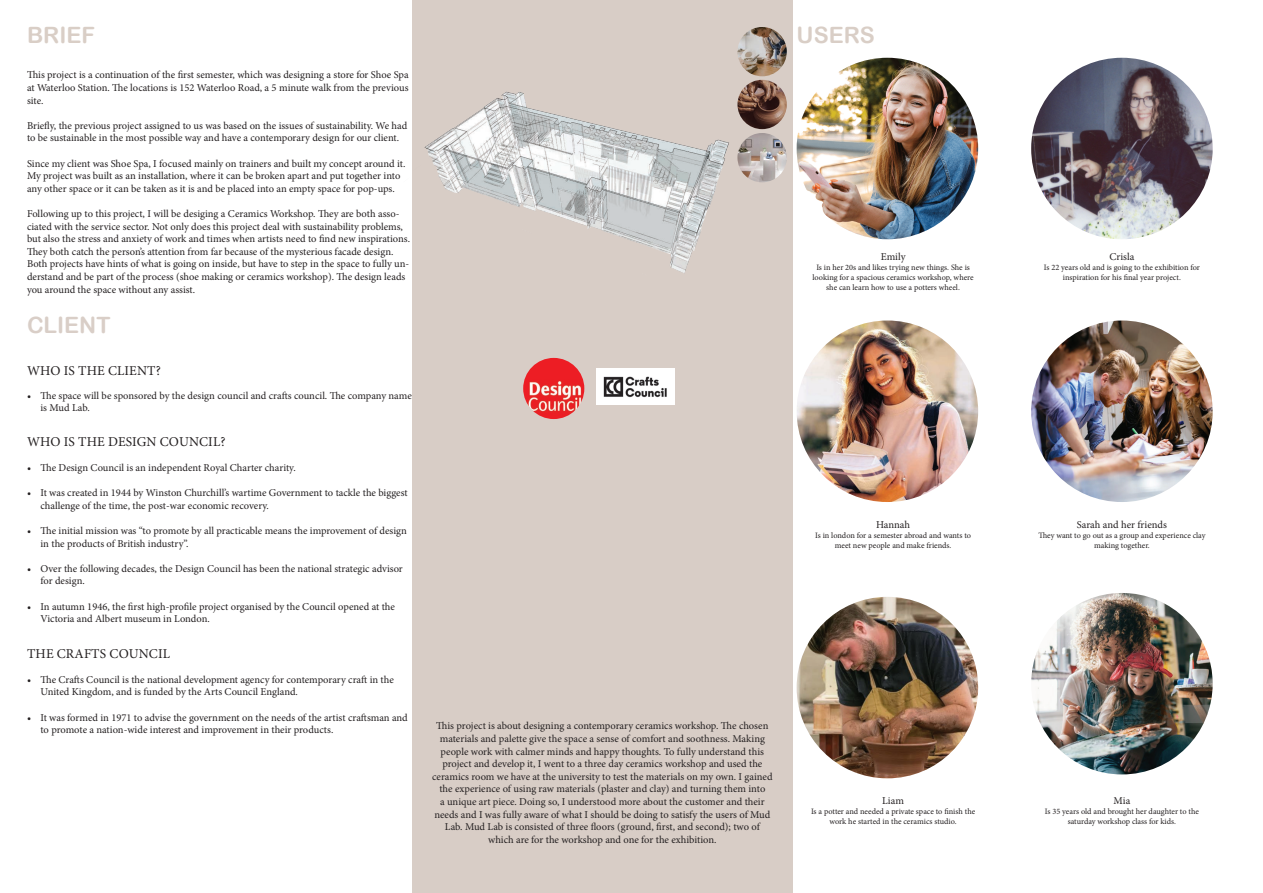
<style>
.page{position:relative;width:1263px;height:893px;background:#fff}
.page>*{position:absolute;margin:0;border:0;box-sizing:border-box;transform-origin:0 0}
.t1{font:22.5px "Arial Rounded MT Bold";color:#d9cec6}
.t2{font:22.5px "Arial Rounded MT Bold";color:#d9cec7}
.t3{font:13.5px "Minion Pro";letter-spacing:.01em;color:#231f20}
.t4{font:10.5px/12.6px "Minion Pro";letter-spacing:-.005em;color:#231f20}
.t5{font:8.25px/9.9px "Minion Pro";letter-spacing:-.005em;color:#231f20;text-align:center}
</style>
<div class="page">
<div style="left:412px;top:0;width:381px;height:893px;background:#d8cdc6"></div>
<img style="left:424px;top:64px;width:414px;height:209px">
<img style="left:596px;top:369px;width:79px;height:35px">
<img style="left:523px;top:358px;width:61px;height:61px;border-radius:31px">
<img style="left:737px;top:27px;width:50px;height:49px;border-radius:25px">
<img style="left:737px;top:80px;width:50px;height:49px;border-radius:25px">
<img style="left:737px;top:133px;width:50px;height:49px;border-radius:25px">
<img style="left:797px;top:58px;width:181px;height:181px;border-radius:91px">
<img style="left:797px;top:320px;width:181px;height:182px;border-radius:91px">
<img style="left:797px;top:597px;width:181px;height:181px;border-radius:91px">
<img style="left:1031px;top:320px;width:182px;height:182px;border-radius:91px">
<img style="left:1031px;top:593px;width:182px;height:181px;border-radius:91px">
<img style="left:1031px;top:58px;width:182px;height:181px;border-radius:91px">
<h1 class="t1" style="left:27px;top:22px;width:69px">BRIEF</h1>
<p class="t4" style="left:27px;top:69px;width:383px;text-align:justify">This project is a continuation of the first semester, which was designing a store for Shoe Spa at Waterloo Station. The locations is 152 Waterloo Road, a 5 minute walk from the previous site.</p>
<p class="t4" style="left:27px;top:119px;width:382px">Briefly, the previous project assigned to us was based on the issues of sustainability. We had to be sustainable in the most possible way and have a contemporary design for our client.</p>
<p class="t4" style="left:27px;top:157px;width:380px">Since my client was Shoe Spa, I focused mainly on trainers and built my concept around it.<br>My project was built as an installation, where it can be broken apart and put together into any other space or it can be taken as it is and be placed into an empty space for pop-ups.</p>
<p class="t4" style="left:27px;top:207px;width:385px">Following up to this project, I will be desiging a Ceramics Workshop. They are both asso&shy;ciated with the service sector. Not only does this project deal with sustainability problems, but also the stress and anxiety of work and times when artists need to find new inspirations.<br>They both catch the person’s attention from far because of the mysterious facade design.<br>Both projects have hints of what is going on inside, but have to step in the space to fully un&shy;derstand and be part of the process (shoe making or ceramics workshop). The design leads you around the space without any assist.</p>
<h1 class="t2" style="left:27px;top:311px;width:85px">CLIENT</h1>
<p class="t3" style="left:27px;top:362px;width:135px">WHO IS THE CLIENT?</p>
<p class="t4" style="left:41px;top:389px;width:373px;text-indent:-14px">• The space will be sponsored by the design council and crafts council. The company name is Mud Lab.</p>
<p class="t3" style="left:27px;top:432px;width:200px">WHO IS THE DESIGN COUNCIL?</p>
<p class="t4" style="left:27px;top:461px;width:270px">• The Design Council is an independent Royal Charter charity.</p>
<p class="t4" style="left:41px;top:487px;width:369px;text-indent:-14px">• It was created in 1944 by Winston Churchill’s wartime Government to tackle the biggest challenge of the time, the post-war economic recovery.</p>
<p class="t4" style="left:41px;top:524px;width:368px;text-indent:-14px">• The initial mission was “to promote by all practicable means the improvement of design in the products of British industry”.</p>
<p class="t4" style="left:41px;top:562px;width:364px;text-indent:-14px">• Over the following decades, the Design Council has been the national strategic advisor for design.</p>
<p class="t4" style="left:41px;top:600px;width:356px;text-indent:-14px">• In autumn 1946, the first high-profile project organised by the Council opened at the<br>Victoria and Albert museum in London.</p>
<p class="t3" style="left:27px;top:644px;width:144px">THE CRAFTS COUNCIL</p>
<p class="t4" style="left:41px;top:673px;width:355px;text-indent:-14px">• The Crafts Council is the national development agency for contemporary craft in the<br>United Kingdom, and is funded by the Arts Council England.</p>
<p class="t4" style="left:41px;top:711px;width:369px;text-indent:-14px">• It was formed in 1971 to advise the government on the needs of the artist craftsman and to promote a nation-wide interest and improvement in their products.</p>
<p class="t4" style="left:432px;top:720px;width:342px;text-align:center">This project is about designing a contemporary ceramics workshop. The chosen materials and palette give the space a sense of comfort and soothness. Making people work with calmer minds and happy thoughts. To fully understand this project and develop it, I went to a three day ceramics workshop and used the ceramics room we have at the university to test the materials on my own. I gained the experience of using raw materials (plaster and clay) and turning them into<br>a unique art piece. Doing so, I understood more about the customer and their needs and I was fully aware of what I should be doing to satisfy the users of Mud Lab. Mud Lab is consisted of three floors (ground, first, and second); two of which are for the workshop and one for the exhibition.</p>
<h1 class="t1" style="left:797px;top:22px;width:80px">USERS</h1>
<p class="t4" style="left:881px;top:251px;width:26px">Emily</p>
<p class="t5" style="left:812px;top:263px;width:163px">Is in her 20s and likes trying new things. She is looking for a spacious ceramics workshop, where she can learn how to use a potters wheel.</p>
<p class="t4" style="left:876px;top:518px;width:36px">Hannah</p>
<p class="t5" style="left:815px;top:530px;width:157px">Is in london for a semester abroad and wants to meet new people and make friends.</p>
<p class="t4" style="left:882px;top:795px;width:23px">Liam</p>
<p class="t5" style="left:811px;top:807px;width:166px">Is a potter and needed a private space to finish the work he started in the ceramics studio.</p>
<p class="t4" style="left:1109px;top:251px;width:26px">Crisla</p>
<p class="t5" style="left:1044px;top:263px;width:158px">Is 22 years old and is going to the exhibition for inspiration for his final year project.</p>
<p class="t4" style="left:1077px;top:518px;width:92px">Sarah and her friends</p>
<p class="t5" style="left:1038px;top:530px;width:169px">They want to go out as a group and experience clay making together.</p>
<p class="t4" style="left:1113px;top:795px;width:18px">Mia</p>
<p class="t5" style="left:1045px;top:807px;width:155px">Is 35 years old and brought her daughter to the saturday workshop class for kids.</p>
</div>
